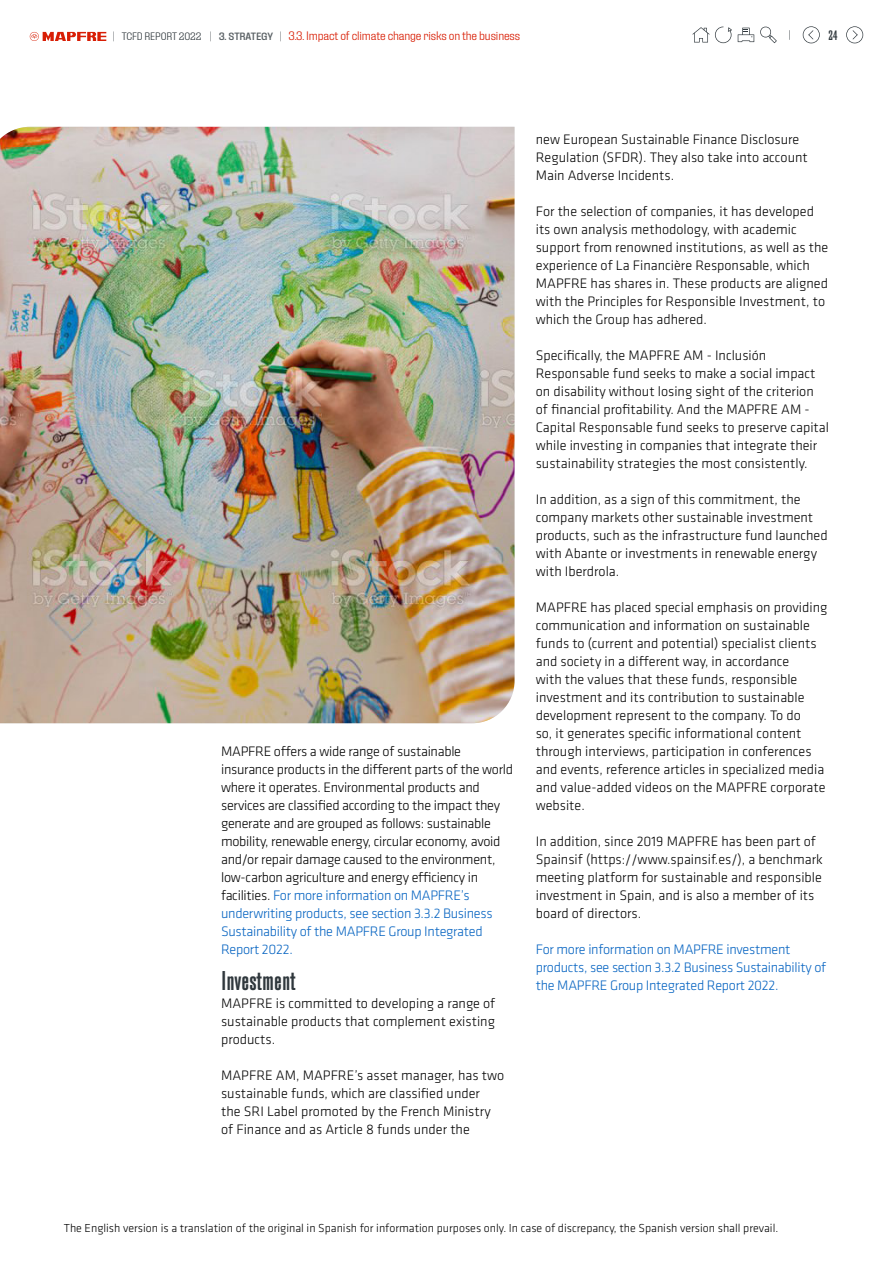
<style>
.page{position:relative;width:893px;height:1263px;background:#fff}
.page>*{position:absolute;margin:0;border:0;box-sizing:border-box;transform-origin:0 0}
.t1{font:500 condensed 27px "Fixture";color:#2f373c}
.t2{font:300 14.25px/18px "Klavika";color:#000}
.t3{font:300 14.25px/18px "Klavika";letter-spacing:-.02em;color:#000}
.t4{font:300 14.25px/18px "Klavika";letter-spacing:-.02em;color:#0563c1}
.t5{font:500 condensed 13.5px "Fixture";color:#2f373c}
.t6{font:300 12px "Klavika";color:#000}
.t7{font:300 12px "Fixture";letter-spacing:-.01em;color:#d81e05}
.s1{font-weight:200;font-size:10.5px;color:#2f373c}
.s2{font-size:10.5px;color:#2f373c}
.s3{font-weight:500;font-size:10.5px;color:#585f63}
.s4{color:#0563c1}
</style>
<div class="page">
<svg style="left:760px;top:26px;width:17px;height:17px"></svg>
<svg style="left:738px;top:28px;width:16px;height:14px"></svg>
<svg style="left:692px;top:27px;width:40px;height:16px"></svg>
<svg style="left:846px;top:26px;width:17px;height:17px"></svg>
<svg style="left:803px;top:26px;width:17px;height:17px"></svg>
<svg style="left:30px;top:32px;width:76px;height:9px"></svg>
<img style="left:0;top:127px;width:514px;height:596px">
<p class="t7" style="left:113px;top:28px;width:409px"><span class="s1">|</span> <span class="s2">TCFD REPORT 2022</span> <span class="s1">|</span> <span class="s3">3. STRATEGY</span> <span class="s1">|</span> 3.3. Impact of climate change risks on the business</p>
<p class="t5" style="left:828px;top:27px;width:11px">24</p>
<p class="t3" style="left:221px;top:743px;width:293px">MAPFRE offers a wide range of sustainable insurance products in the different parts of the world where it operates. Environmental products and services are classified according to the impact they generate and are grouped as follows: sustainable mobility, renewable energy, circular economy, avoid and/or repair damage caused to the environment, low-carbon agriculture and energy efficiency in facilities. <span class="s4">For more information on MAPFRE’s underwriting products, see section 3.3.2 Business Sustainability of the MAPFRE Group Integrated Report 2022.</span></p>
<h1 class="t1" style="left:221px;top:965px;width:76px">Investment</h1>
<p class="t2" style="left:221px;top:995px;width:276px;text-align:justify">MAPFRE is committed to developing a range of sustainable products that complement existing products.</p>
<p class="t2" style="left:221px;top:1067px;width:285px">MAPFRE AM, MAPFRE’s asset manager, has two sustainable funds, which are classified under<br>the SRI Label promoted by the French Ministry of Finance and as Article 8 funds under the</p>
<p class="t2" style="left:536px;top:131px;width:274px">new European Sustainable Finance Disclosure<br>Regulation (SFDR). They also take into account<br>Main Adverse Incidents.</p>
<p class="t2" style="left:536px;top:203px;width:294px">For the selection of companies, it has developed its own analysis methodology, with academic support from renowned institutions, as well as the experience of La Financière Responsable, which MAPFRE has shares in. These products are aligned with the Principles for Responsible Investment, to which the Group has adhered.</p>
<p class="t2" style="left:536px;top:346px;width:295px">Specifically, the MAPFRE AM - Inclusión Responsable fund seeks to make a social impact on disability without losing sight of the criterion of financial profitability. And the MAPFRE AM - Capital Responsable fund seeks to preserve capital while investing in companies that integrate their sustainability strategies the most consistently.</p>
<p class="t2" style="left:536px;top:490px;width:293px">In addition, as a sign of this commitment, the company markets other sustainable investment products, such as the infrastructure fund launched with Abante or investments in renewable energy with Iberdrola.</p>
<p class="t2" style="left:536px;top:598px;width:293px">MAPFRE has placed special emphasis on providing communication and information on sustainable funds to (current and potential) specialist clients and society in a different way, in accordance<br>with the values that these funds, responsible investment and its contribution to sustainable development represent to the company. To do<br>so, it generates specific informational content through interviews, participation in conferences and events, reference articles in specialized media and value-added videos on the MAPFRE corporate website.</p>
<p class="t2" style="left:536px;top:832px;width:289px">In addition, since 2019 MAPFRE has been part of Spainsif (https://www.spainsif.es/), a benchmark meeting platform for sustainable and responsible investment in Spain, and is also a member of its board of directors.</p>
<p class="t4" style="left:536px;top:940px;width:292px">For more information on MAPFRE investment products, see section 3.3.2 Business Sustainability of the MAPFRE Group Integrated Report 2022.</p>
<p class="t6" style="left:64px;top:1221px;width:716px">The English version is a translation of the original in Spanish for information purposes only. In case of discrepancy, the Spanish version shall prevail.</p>
</div>
